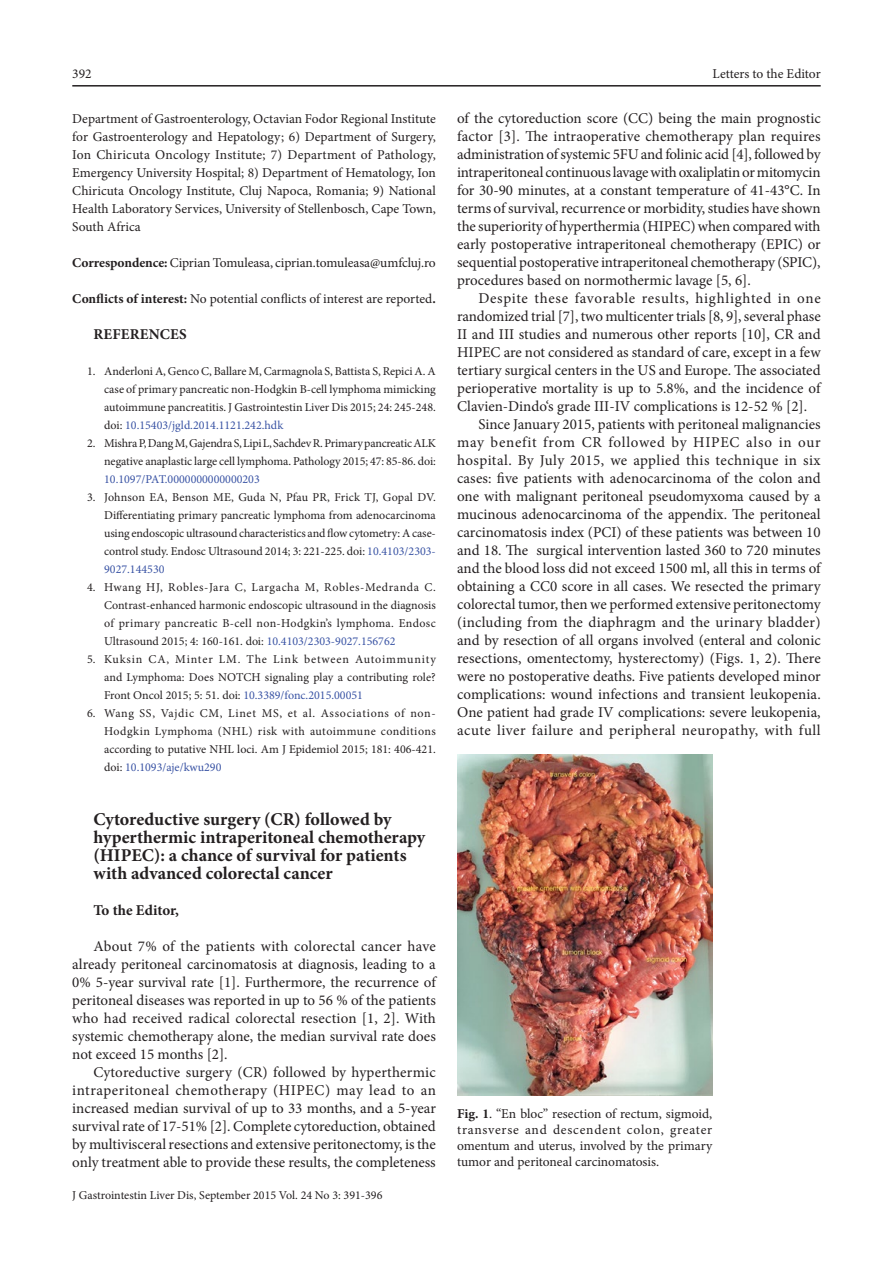
<style>
.page{position:relative;width:893px;height:1263px;background:#fff}
.page>*{position:absolute;margin:0;border:0;box-sizing:border-box;transform-origin:0 0}
.t1{font:700 18px/18px "Minion Pro";color:#231f20}
.t2{font:15px/18px "Minion Pro";color:#231f20;text-align:justify}
.t3{font:15px "Minion Pro";letter-spacing:.035em;color:#231f20}
.t4{font:15px "Minion Pro";letter-spacing:.03em;color:#231f20}
.t5{font:15px "Minion Pro";letter-spacing:.045em;color:#231f20}
.t6{font:15px "Minion Pro";letter-spacing:.05em;color:#231f20}
.t7{font:700 15px "Minion Pro";letter-spacing:.01em;color:#231f20}
.t8{font:13.5px/18px "Minion Pro";letter-spacing:-.005em;color:#231f20;text-align:justify}
.t9{font:12px/18px "Minion Pro";color:#231f20;text-align:justify}
.t10{font:12px "Minion Pro";color:#3953a4}
.s1{font-weight:700}
.s2{color:#3953a4}
</style>
<div class="page">
<hr style="left:72px;top:85px;width:749px;height:2px;background:#231f20">
<img style="left:457px;top:755px;width:255px;height:340px">
<p class="t8" style="left:72px;top:65px;width:21px">392</p>
<p class="t8" style="left:713px;top:65px;width:110px">Letters to the Editor</p>
<p class="t8" style="left:72px;top:110px;width:365px">Department of Gastroenterology, Octavian Fodor Regional Institute for Gastroenterology and Hepatology; 6) Department of Surgery, Ion Chiricuta Oncology Institute; 7) Department of Pathology, Emergency University Hospital; 8) Department of Hematology, Ion Chiricuta Oncology Institute, Cluj Napoca, Romania; 9) National Health Laboratory Services, University of Stellenbosch, Cape Town, South Africa</p>
<p class="t8" style="left:72px;top:254px;width:365px"><span class="s1">Correspondence:</span> Ciprian Tomuleasa, ciprian.tomuleasa@umfcluj.ro</p>
<p class="t8" style="left:72px;top:290px;width:365px"><span class="s1">Conflicts of interest:</span> No potential conflicts of interest are reported<span class="s1">.</span></p>
<p class="t7" style="left:94px;top:324px;width:94px">REFERENCES</p>
<p class="t9" style="left:104px;top:362px;width:333px;text-indent:-17px">1. Anderloni A, Genco C, Ballare M, Carmagnola S, Battista S, Repici A. A case of primary pancreatic non-Hodgkin B-cell lymphoma mimicking autoimmune pancreatitis. J Gastrointestin Liver Dis 2015; 24: 245-248. doi: <span class="s2">10.15403/jgld.2014.1121.242.hdk</span></p>
<p class="t9" style="left:87px;top:434px;width:350px;text-align:right">2. Mishra P, Dang M, Gajendra S, Lipi L, Sachdev R. Primary pancreatic ALK negative anaplastic large cell lymphoma. Pathology 2015; 47: 85-86. doi:</p>
<p class="t10" style="left:104px;top:471px;width:157px">10.1097/PAT.0000000000000203</p>
<p class="t9" style="left:104px;top:488px;width:333px;text-indent:-17px">3. Johnson EA, Benson ME, Guda N, Pfau PR, Frick TJ, Gopal DV.<br>Differentiating primary pancreatic lymphoma from adenocarcinoma using endoscopic ultrasound characteristics and flow cytometry: A case&shy;control study. Endosc Ultrasound 2014; 3: 221-225. doi: <span class="s2">10.4103/2303- 9027.144530</span></p>
<p class="t9" style="left:104px;top:578px;width:333px;text-indent:-17px">4. Hwang HJ, Robles-Jara C, Largacha M, Robles-Medranda C.<br>Contrast-enhanced harmonic endoscopic ultrasound in the diagnosis of primary pancreatic B-cell non-Hodgkin’s lymphoma. Endosc Ultrasound 2015; 4: 160-161. doi: <span class="s2">10.4103/2303-9027.156762</span></p>
<p class="t9" style="left:104px;top:650px;width:333px;text-indent:-17px">5. Kuksin CA, Minter LM. The Link between Autoimmunity and Lymphoma: Does NOTCH signaling play a contributing role?<br>Front Oncol 2015; 5: 51. doi: <span class="s2">10.3389/fonc.2015.00051</span></p>
<p class="t9" style="left:104px;top:704px;width:333px;text-indent:-17px">6. Wang SS, Vajdic CM, Linet MS, et al. Associations of non-Hodgkin Lymphoma (NHL) risk with autoimmune conditions according to putative NHL loci. Am J Epidemiol 2015; 181: 406-421. doi: <span class="s2">10.1093/aje/kwu290</span></p>
<p class="t1" style="left:94px;top:810px;width:333px">Cytoreductive surgery (CR) followed by hyperthermic intraperitoneal chemotherapy (HIPEC): a chance of survival for patients with advanced colorectal cancer</p>
<p class="t7" style="left:94px;top:900px;width:87px">To the Editor,</p>
<p class="t2" style="left:72px;top:937px;width:365px;text-indent:21px">About 7% of the patients with colorectal cancer have already peritoneal carcinomatosis at diagnosis, leading to a 0% 5-year survival rate [1]. Furthermore, the recurrence of peritoneal diseases was reported in up to 56 % of the patients who had received radical colorectal resection [1, 2]. With systemic chemotherapy alone, the median survival rate does not exceed 15 months [2].</p>
<p class="t2" style="left:72px;top:1063px;width:365px;text-indent:21px">Cytoreductive surgery (CR) followed by hyperthermic intraperitoneal chemotherapy (HIPEC) may lead to an increased median survival of up to 33 months, and a 5-year survival rate of 17-51% [2]. Complete cytoreduction, obtained by multivisceral resections and extensive peritonectomy, is the only treatment able to provide these results, the completeness</p>
<p class="t9" style="left:72px;top:1187px;width:312px">J Gastrointestin Liver Dis, September 2015 Vol. 24 No 3: 391-396</p>
<p class="t2" style="left:457px;top:109px;width:365px">of the cytoreduction score (CC) being the main prognostic factor [3]. The intraoperative chemotherapy plan requires administration of systemic 5FU and folinic acid [4], followed by intraperitoneal continuous lavage with oxaliplatin or mitomycin for 30-90 minutes, at a constant temperature of 41-43°C. In terms of survival, recurrence or morbidity, studies have shown the superiority of hyperthermia (HIPEC) when compared with early postoperative intraperitoneal chemotherapy (EPIC) or sequential postoperative intraperitoneal chemotherapy (SPIC), procedures based on normothermic lavage [5, 6].</p>
<p class="t5" style="left:478px;top:288px;width:344px">Despite these favorable results, highlighted in one</p>
<p class="t2" style="left:457px;top:307px;width:365px">randomized trial [7], two multicenter trials [8, 9], several phase</p>
<p class="t2" style="left:457px;top:325px;width:365px">II and III studies and numerous other reports [10], CR and</p>
<p class="t2" style="left:457px;top:343px;width:365px">HIPEC are not considered as standard of care, except in a few</p>
<p class="t2" style="left:457px;top:361px;width:365px">tertiary surgical centers in the US and Europe. The associated</p>
<p class="t2" style="left:457px;top:379px;width:365px">perioperative mortality is up to 5.8%, and the incidence of</p>
<p class="t2" style="left:457px;top:397px;width:352px">Clavien-Dindo‘s grade III-IV complications is 12-52 % [2].</p>
<p class="t2" style="left:478px;top:415px;width:344px">Since January 2015, patients with peritoneal malignancies</p>
<p class="t6" style="left:457px;top:432px;width:365px">may benefit from CR followed by HIPEC also in our</p>
<p class="t4" style="left:457px;top:450px;width:365px">hospital. By July 2015, we applied this technique in six</p>
<p class="t2" style="left:457px;top:469px;width:365px">cases: five patients with adenocarcinoma of the colon and</p>
<p class="t2" style="left:457px;top:487px;width:365px">one with malignant peritoneal pseudomyxoma caused by a</p>
<p class="t2" style="left:457px;top:505px;width:365px">mucinous adenocarcinoma of the appendix. The peritoneal</p>
<p class="t2" style="left:457px;top:523px;width:365px">carcinomatosis index (PCI) of these patients was between 10</p>
<p class="t2" style="left:457px;top:541px;width:365px">and 18. The surgical intervention lasted 360 to 720 minutes</p>
<p class="t2" style="left:457px;top:559px;width:365px">and the blood loss did not exceed 1500 ml, all this in terms of</p>
<p class="t2" style="left:457px;top:577px;width:365px">obtaining a CC0 score in all cases. We resected the primary</p>
<p class="t2" style="left:457px;top:595px;width:365px">colorectal tumor, then we performed extensive peritonectomy</p>
<p class="t2" style="left:457px;top:613px;width:365px">(including from the diaphragm and the urinary bladder)</p>
<p class="t2" style="left:457px;top:631px;width:365px">and by resection of all organs involved (enteral and colonic</p>
<p class="t2" style="left:457px;top:649px;width:365px">resections, omentectomy, hysterectomy) (Figs. 1, 2). There</p>
<p class="t2" style="left:457px;top:667px;width:365px">were no postoperative deaths. Five patients developed minor</p>
<p class="t2" style="left:457px;top:685px;width:365px">complications: wound infections and transient leukopenia.</p>
<p class="t2" style="left:457px;top:703px;width:365px">One patient had grade IV complications: severe leukopenia,</p>
<p class="t3" style="left:457px;top:720px;width:365px">acute liver failure and peripheral neuropathy, with full</p>
<p class="t8" style="left:457px;top:1105px;width:257px;line-height:16.2px"><span class="s1">Fig. 1</span>. “En bloc” resection of rectum, sigmoid, transverse and descendent colon, greater omentum and uterus, involved by the primary tumor and peritoneal carcinomatosis.</p>
</div>
